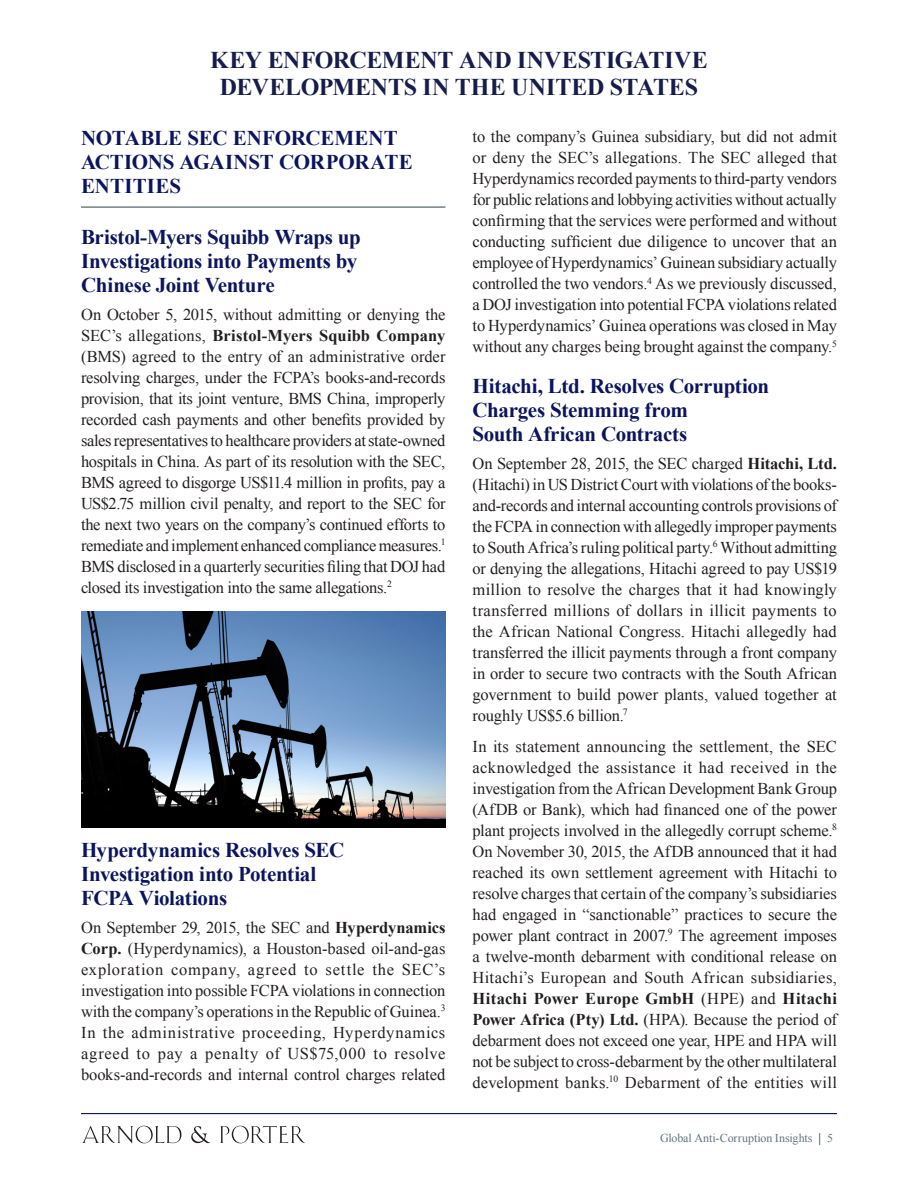
<style>
.page{position:relative;width:918px;height:1188px;background:#fff}
.page>*{position:absolute;margin:0;border:0;box-sizing:border-box;transform-origin:0 0}
.t1{font:700 24px/27px "Times New Roman";letter-spacing:-.01em;color:#171c4a;text-align:center}
.Heading_C{font:700 21px/24px "Times New Roman";letter-spacing:-.015em;color:#0b145e}
.Heading_B2{font:700 21px/24px "Times New Roman";letter-spacing:-.01em;color:#0b145e}
.BodyText{font:16.5px/21px "Times New Roman";letter-spacing:-.005em;color:#231f20;text-align:justify}
.t2{font:12px "Times New Roman";letter-spacing:-.01em;color:#64747e}
.s1{font-weight:700}
.s2{font-family:"Univers";font-weight:300;color:#353674}
</style>
<div class="page">
<hr style="left:81px;top:1113px;width:756px;height:1px;background:#0b145e">
<hr style="left:65px;top:1150px;width:243px;height:1px;background:#00447b">
<hr style="left:82px;top:1124px;width:226px;height:1px;background:#00447b">
<svg style="left:82px;top:1126px;width:99px;height:18px"></svg>
<svg style="left:191px;top:1126px;width:19px;height:17px"></svg>
<svg style="left:220px;top:1126px;width:85px;height:17px"></svg>
<hr style="left:81px;top:207px;width:365px;height:1px;background:#45555f">
<img style="left:81px;top:612px;width:365px;height:216px">
<p class="t1" style="left:210px;top:46px;width:499px">KEY ENFORCEMENT AND INVESTIGATIVE<br>DEVELOPMENTS IN THE UNITED STATES</p>
<p class="Heading_B2" style="left:81px;top:125px;width:333px">NOTABLE SEC ENFORCEMENT<br>ACTIONS AGAINST CORPORATE<br>ENTITIES</p>
<p class="Heading_C" style="left:81px;top:224px;width:281px">Bristol-Myers Squibb Wraps up<br>Investigations into Payments by<br>Chinese Joint Venture</p>
<p class="BodyText" style="left:81px;top:303px;width:366px">On October 5, 2015, without admitting or denying the SEC’s allegations, <span class="s1">Bristol-Myers Squibb Company </span>(BMS) agreed to the entry of an administrative order resolving charges, under the FCPA’s books-and-records provision, that its joint venture, BMS China, improperly recorded cash payments and other benefits provided by sales representatives to healthcare providers at state-owned hospitals in China. As part of its resolution with the SEC, BMS agreed to disgorge US$11.4 million in profits, pay a US$2.75 million civil penalty, and report to the SEC for the next two years on the company’s continued efforts to remediate and implement enhanced compliance measures.<sup>1<br></sup>BMS disclosed in a quarterly securities filing that DOJ had closed its investigation into the same allegations.<sup>2</sup></p>
<p class="Heading_C" style="left:81px;top:837px;width:265px">Hyperdynamics Resolves SEC<br>Investigation into Potential<br>FCPA Violations</p>
<p class="BodyText" style="left:81px;top:916px;width:366px">On September 29, 2015, the SEC and <span class="s1">Hyperdynamics Corp.</span> (Hyperdynamics), a Houston-based oil-and-gas exploration company, agreed to settle the SEC’s investigation into possible FCPA violations in connection with the company’s operations in the Republic of Guinea.<sup>3<br></sup>In the administrative proceeding, Hyperdynamics agreed to pay a penalty of US$75,000 to resolve books-and-records and internal control charges related</p>
<p class="BodyText" style="left:472px;top:126px;width:366px">to the company’s Guinea subsidiary, but did not admit or deny the SEC’s allegations. The SEC alleged that Hyperdynamics recorded payments to third-party vendors for public relations and lobbying activities without actually confirming that the services were performed and without conducting sufficient due diligence to uncover that an employee of Hyperdynamics’ Guinean subsidiary actually controlled the two vendors.<sup>4</sup> As we previously discussed, a DOJ investigation into potential FCPA violations related to Hyperdynamics’ Guinea operations was closed in May without any charges being brought against the company.<sup>5</sup></p>
<p class="Heading_C" style="left:472px;top:374px;width:298px">Hitachi, Ltd. Resolves Corruption<br>Charges Stemming from<br>South African Contracts</p>
<p class="BodyText" style="left:472px;top:453px;width:366px">On September 28, 2015, the SEC charged <span class="s1">Hitachi, Ltd. </span>(Hitachi) in US District Court with violations of the books&shy;and-records and internal accounting controls provisions of the FCPA in connection with allegedly improper payments to South Africa’s ruling political party.<sup>6</sup> Without admitting or denying the allegations, Hitachi agreed to pay US$19 million to resolve the charges that it had knowingly transferred millions of dollars in illicit payments to the African National Congress. Hitachi allegedly had transferred the illicit payments through a front company in order to secure two contracts with the South African government to build power plants, valued together at roughly US$5.6 billion.<sup>7</sup></p>
<p class="BodyText" style="left:472px;top:736px;width:366px">In its statement announcing the settlement, the SEC acknowledged the assistance it had received in the investigation from the African Development Bank Group (AfDB or Bank), which had financed one of the power plant projects involved in the allegedly corrupt scheme.<sup>8<br></sup>On November 30, 2015, the AfDB announced that it had reached its own settlement agreement with Hitachi to resolve charges that certain of the company’s subsidiaries had engaged in “sanctionable” practices to secure the power plant contract in 2007.<sup>9</sup> The agreement imposes a twelve-month debarment with conditional release on Hitachi’s European and South African subsidiaries, <span class="s1">Hitachi Power Europe GmbH</span> (HPE) and <span class="s1">Hitachi Power Africa (Pty) Ltd.</span> (HPA). Because the period of debarment does not exceed one year, HPE and HPA will not be subject to cross-debarment by the other multilateral development banks.<sup>10</sup> Debarment of the entities will</p>
<p class="t2" style="left:660px;top:1130px;width:175px">Global Anti-Corruption Insights <span class="s2">|</span> 5</p>
</div>
